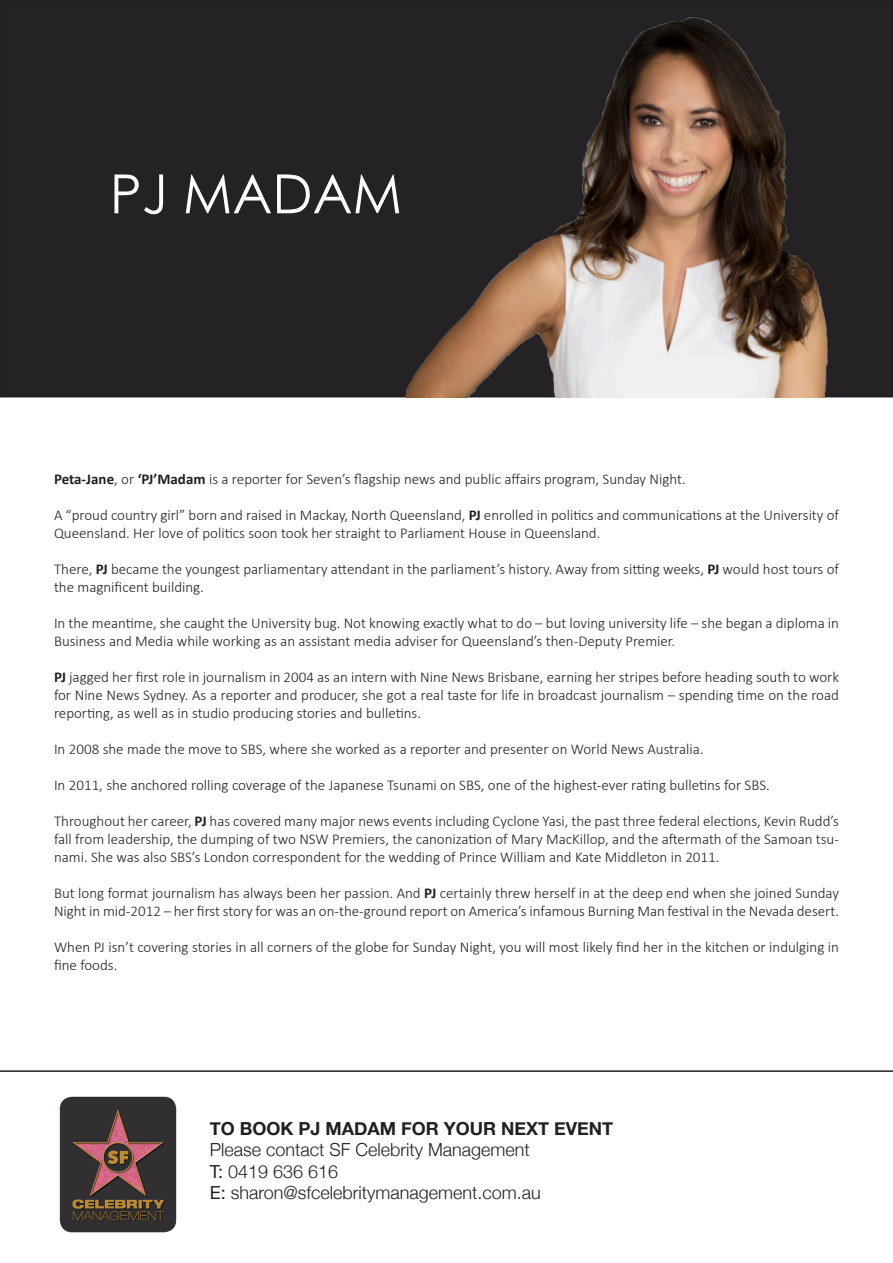
<style>
.page{position:relative;width:893px;height:1263px;background:#fff}
.page>*{position:absolute;margin:0;border:0;box-sizing:border-box;transform-origin:0 0}
.t1{font:54px "Century Gothic";color:#fff}
.t2{font:300 18px "Helvetica Neue";color:#231f20}
.t3{font:700 18px "Helvetica Neue";color:#231f20}
.t4{font:300 15px/18px "Calibri";color:#231f20}
.s1{font-weight:700}
.s2{font-weight:400}
</style>
<div class="page">
<div style="left:1px;top:1px;width:891px;height:396px;background:#242225"></div>
<img style="left:59px;top:1096px;width:118px;height:137px">
<hr style="left:0;top:1070px;width:893px;height:2px;background:#231f20">
<img style="left:405px;top:18px;width:423px;height:379px">
<p class="t1" style="left:110px;top:161px;width:294px">PJ MADAM</p>
<p class="t4" style="left:54px;top:469px;width:633px"><span class="s1">Peta-Jane</span>, or <span class="s1">‘PJ’Madam</span> is a reporter for Seven’s flagship news and public affairs program, Sunday Night.</p>
<p class="t4" style="left:54px;top:505px;width:786px">A “proud country girl” born and raised in Mackay, North Queensland, <span class="s1">PJ</span> enrolled in politics and communications at the University of<br>Queensland. Her love of politics soon took her straight to Parliament House in Queensland.</p>
<p class="t4" style="left:54px;top:559px;width:786px">There, <span class="s1">PJ</span> became the youngest parliamentary attendant in the parliament’s history. Away from sitting weeks, <span class="s1">PJ</span> would host tours of the magnificent building.</p>
<p class="t4" style="left:54px;top:613px;width:786px">In the meantime, she caught the University bug. Not knowing exactly what to do – but loving university life – she began a diploma in<br>Business and Media while working as an assistant media adviser for Queensland’s then-Deputy Premier.</p>
<p class="t4" style="left:54px;top:667px;width:786px;text-align:justify"><span class="s1">PJ</span> jagged her first role in journalism in 2004 as an intern with Nine News Brisbane, earning her stripes before heading south to work for Nine News Sydney. As a reporter and producer, she got a real taste for life in broadcast journalism – spending time on the road reporting, as well as in studio producing stories and bulletins.</p>
<p class="t4" style="left:54px;top:739px;width:651px">In 2008 she made the move to SBS, where she worked as a reporter and presenter on World News Australia.</p>
<p class="t4" style="left:54px;top:775px;width:717px">In 2011, she anchored rolling coverage of the Japanese Tsunami on SBS, one of the highest-ever rating bulletins for SBS.</p>
<p class="t4" style="left:54px;top:811px;width:786px;text-align:justify">Throughout her career, <span class="s1">PJ</span> has covered many major news events including Cyclone Yasi, the past three federal elections, Kevin Rudd’s fall from leadership, the dumping of two NSW Premiers, the canonization of Mary MacKillop, and the aftermath of the Samoan tsu&shy;nami. She was also SBS’s London correspondent for the wedding of Prince William and Kate Middleton in 2011.</p>
<p class="t4" style="left:54px;top:883px;width:786px">But long format journalism has always been her passion. And <span class="s1">PJ</span> certainly threw herself in at the deep end when she joined Sunday<br>Night in mid-2012 – her first story for was an on-the-ground report on America’s infamous Burning Man festival in the Nevada desert.</p>
<p class="t4" style="left:54px;top:937px;width:786px">When PJ isn’t covering stories in all corners of the globe for Sunday Night, you will most likely find her in the kitchen or indulging in fine foods.</p>
<p class="t3" style="left:210px;top:1114px;width:405px">TO BOOK PJ MADAM FOR YOUR NEXT EVENT</p>
<p class="t2" style="left:210px;top:1135px;width:322px">Please contact SF Celebrity Management</p>
<p class="t2" style="left:210px;top:1157px;width:130px"><span class="s2">T:</span> 0419 636 616</p>
<p class="t2" style="left:210px;top:1178px;width:333px"><span class="s2">E:</span> sharon@sfcelebritymanagement.com.au</p>
</div>
